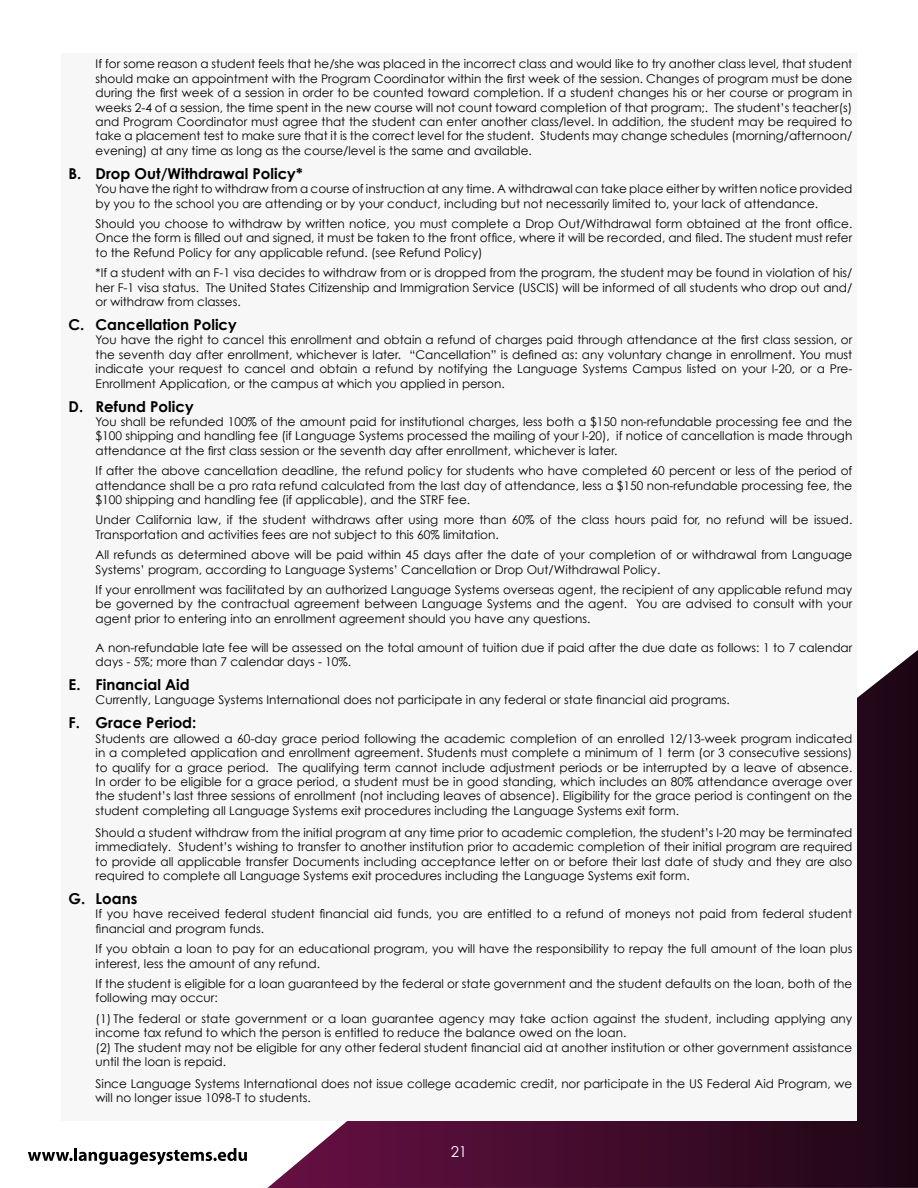
<style>
.page{position:relative;width:918px;height:1188px;background:#fff}
.page>*{position:absolute;margin:0;border:0;box-sizing:border-box;transform-origin:0 0}
.t1{font:700 15px "Century Gothic";color:#000}
.t2{font:15px "Century Gothic";color:#fff}
.t3{font:12px/14.4px "Century Gothic";color:#000;text-align:justify}
</style>
<div class="page">
<div style="left:61px;top:54px;width:796px;height:540px;background:#f7f7f7"></div>
<svg style="left:267px;top:650px;width:651px;height:538px;background:#3f172f"></svg>
<div style="left:61px;top:90px;width:796px;height:1031px;background:#f7f7f7"></div>
<svg style="left:28px;top:1148px;width:219px;height:17px"></svg>
<p class="t3" style="left:96px;top:57px;width:758px">If for some reason a student feels that he/she was placed in the incorrect class and would like to try another class level, that student should make an appointment with the Program Coordinator within the first week of the session. Changes of program must be done during the first week of a session in order to be counted toward completion. If a student changes his or her course or program in weeks 2-4 of a session, the time spent in the new course will not count toward completion of that program;. The student’s teacher(s) and Program Coordinator must agree that the student can enter another class/level. In addition, the student may be required to take a placement test to make sure that it is the correct level for the student. Students may change schedules (morning/afternoon/ evening) at any time as long as the course/level is the same and available.</p>
<p class="t1" style="left:69px;top:164px;width:235px">B. Drop Out/Withdrawal Policy*</p>
<p class="t3" style="left:96px;top:181px;width:758px">You have the right to withdraw from a course of instruction at any time. A withdrawal can take place either by written notice provided by you to the school you are attending or by your conduct, including but not necessarily limited to, your lack of attendance.</p>
<p class="t3" style="left:96px;top:216px;width:758px">Should you choose to withdraw by written notice, you must complete a Drop Out/Withdrawal form obtained at the front office.<br>Once the form is filled out and signed, it must be taken to the front office, where it will be recorded, and filed. The student must refer to the Refund Policy for any applicable refund. (see Refund Policy)</p>
<p class="t3" style="left:96px;top:265px;width:758px">*If a student with an F-1 visa decides to withdraw from or is dropped from the program, the student may be found in violation of his/ her F-1 visa status. The United States Citizenship and Immigration Service (USCIS) will be informed of all students who drop out and/ or withdraw from classes.</p>
<p class="t1" style="left:69px;top:315px;width:170px">C. Cancellation Policy</p>
<p class="t3" style="left:96px;top:333px;width:758px">You have the right to cancel this enrollment and obtain a refund of charges paid through attendance at the first class session, or the seventh day after enrollment, whichever is later. “Cancellation” is defined as: any voluntary change in enrollment. You must indicate your request to cancel and obtain a refund by notifying the Language Systems Campus listed on your I-20, or a Pre-Enrollment Application, or the campus at which you applied in person.</p>
<p class="t1" style="left:69px;top:397px;width:127px">D. Refund Policy</p>
<p class="t3" style="left:96px;top:414px;width:758px">You shall be refunded 100% of the amount paid for institutional charges, less both a $150 non-refundable processing fee and the $100 shipping and handling fee (if Language Systems processed the mailing of your I-20), if notice of cancellation is made through attendance at the first class session or the seventh day after enrollment, whichever is later.</p>
<p class="t3" style="left:96px;top:463px;width:758px">If after the above cancellation deadline, the refund policy for students who have completed 60 percent or less of the period of attendance shall be a pro rata refund calculated from the last day of attendance, less a $150 non-refundable processing fee, the $100 shipping and handling fee (if applicable), and the STRF fee.</p>
<p class="t3" style="left:96px;top:513px;width:758px">Under California law, if the student withdraws after using more than 60% of the class hours paid for, no refund will be issued.<br>Transportation and activities fees are not subject to this 60% limitation.</p>
<p class="t3" style="left:96px;top:547px;width:758px">All refunds as determined above will be paid within 45 days after the date of your completion of or withdrawal from Language<br>Systems’ program, according to Language Systems’ Cancellation or Drop Out/Withdrawal Policy.</p>
<p class="t3" style="left:96px;top:582px;width:758px">If your enrollment was facilitated by an authorized Language Systems overseas agent, the recipient of any applicable refund may be governed by the contractual agreement between Language Systems and the agent. You are advised to consult with your agent prior to entering into an enrollment agreement should you have any questions.</p>
<p class="t3" style="left:96px;top:640px;width:758px">A non-refundable late fee will be assessed on the total amount of tuition due if paid after the due date as follows: 1 to 7 calendar days - 5%; more than 7 calendar days - 10%.</p>
<p class="t1" style="left:69px;top:675px;width:123px">E. Financial Aid</p>
<p class="t3" style="left:96px;top:693px;width:636px">Currently, Language Systems International does not participate in any federal or state financial aid programs.</p>
<p class="t1" style="left:69px;top:714px;width:129px">F. Grace Period:</p>
<p class="t3" style="left:96px;top:731px;width:758px">Students are allowed a 60-day grace period following the academic completion of an enrolled 12/13-week program indicated in a completed application and enrollment agreement. Students must complete a minimum of 1 term (or 3 consecutive sessions) to qualify for a grace period. The qualifying term cannot include adjustment periods or be interrupted by a leave of absence.<br>In order to be eligible for a grace period, a student must be in good standing, which includes an 80% attendance average over the student’s last three sessions of enrollment (not including leaves of absence). Eligibility for the grace period is contingent on the student completing all Language Systems exit procedures including the Language Systems exit form.</p>
<p class="t3" style="left:96px;top:825px;width:758px">Should a student withdraw from the initial program at any time prior to academic completion, the student’s I-20 may be terminated immediately. Student’s wishing to transfer to another institution prior to academic completion of their initial program are required to provide all applicable transfer Documents including acceptance letter on or before their last date of study and they are also required to complete all Language Systems exit procedures including the Language Systems exit form.</p>
<p class="t1" style="left:69px;top:889px;width:70px">G. Loans</p>
<p class="t3" style="left:96px;top:907px;width:758px">If you have received federal student financial aid funds, you are entitled to a refund of moneys not paid from federal student financial and program funds.</p>
<p class="t3" style="left:96px;top:941px;width:758px">If you obtain a loan to pay for an educational program, you will have the responsibility to repay the full amount of the loan plus interest, less the amount of any refund.</p>
<p class="t3" style="left:96px;top:976px;width:758px">If the student is eligible for a loan guaranteed by the federal or state government and the student defaults on the loan, both of the following may occur:</p>
<p class="t3" style="left:96px;top:1011px;width:758px;text-align:left">(1) The federal or state government or a loan guarantee agency may take action against the student, including applying any income tax refund to which the person is entitled to reduce the balance owed on the loan.<br>(2) The student may not be eligible for any other federal student financial aid at another institution or other government assistance until the loan is repaid.</p>
<p class="t3" style="left:96px;top:1076px;width:758px">Since Language Systems International does not issue college academic credit, nor participate in the US Federal Aid Program, we will no longer issue 1098-T to students.</p>
<p class="t2" style="left:451px;top:1143px;width:18px">21</p>
</div>
